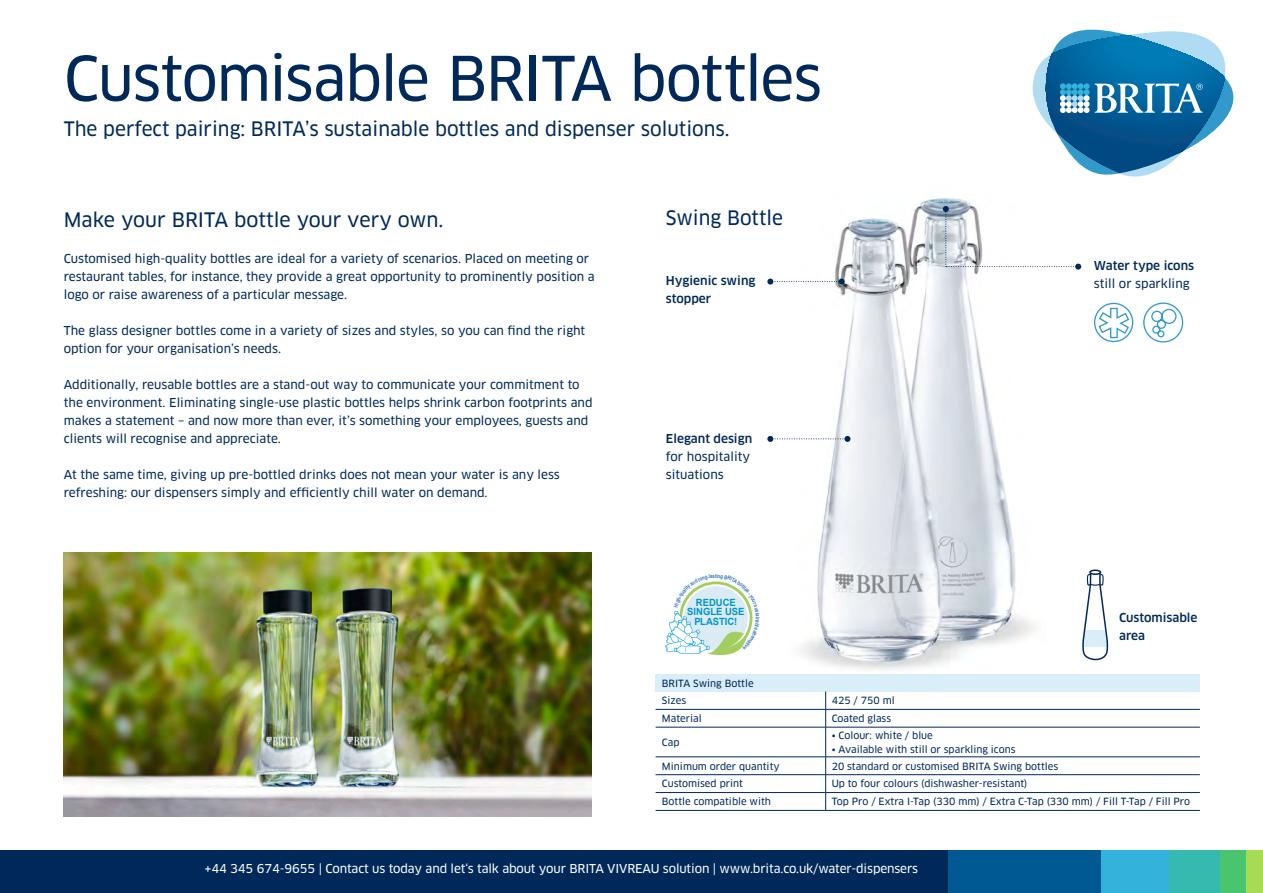
<style>
.page{position:relative;width:1263px;height:893px;background:#fff}
.page>*{position:absolute;margin:0;border:0;box-sizing:border-box;transform-origin:0 0}
.t1{font:60px "Clan Pro News";letter-spacing:-.025em;color:#00295a}
.t2{font:19.5px "Clan Pro News";color:#00295a}
.t3{font:12px/18px "Clan Pro News";color:#00295a}
.t4{font:12px "Clan Pro News";letter-spacing:-.01em;color:#fff}
.t5{font:500 12px/18px "Clan Pro";color:#00295a}
.t6{font:700 9.9px/9.4px "Arial";color:#0096cb;text-align:center;scale:.95 1}
.Tabelle_Copy_6Pt_sch{font:9.75px "Clan Pro News";color:#00295a}
.s1{font-family:"Clan Pro";font-weight:500}
</style>
<div class="page">
<img style="left:767px;top:198px;width:279px;height:498px">
<img style="left:64px;top:553px;width:527px;height:263px">
<div style="left:656px;top:674px;width:544px;height:17px;background:#daeefa"></div>
<hr style="left:656px;top:709px;width:170px;height:1px;background:#00295a">
<svg style="left:825px;top:691px;width:1px;height:36px"></svg>
<hr style="left:826px;top:709px;width:374px;height:1px;background:#00295a">
<hr style="left:656px;top:727px;width:170px;height:1px;background:#00295a">
<hr style="left:825px;top:727px;width:1px;height:30px;background:#00295a">
<hr style="left:826px;top:727px;width:374px;height:1px;background:#00295a">
<hr style="left:656px;top:757px;width:170px;height:1px;background:#00295a">
<hr style="left:826px;top:757px;width:374px;height:1px;background:#00295a">
<hr style="left:656px;top:774px;width:170px;height:1px;background:#00295a">
<hr style="left:656px;top:792px;width:170px;height:1px;background:#00295a">
<hr style="left:656px;top:810px;width:170px;height:1px;background:#00295a">
<svg style="left:825px;top:757px;width:1px;height:53px"></svg>
<hr style="left:826px;top:774px;width:374px;height:1px;background:#00295a">
<hr style="left:826px;top:792px;width:374px;height:1px;background:#00295a">
<hr style="left:826px;top:810px;width:374px;height:1px;background:#00295a">
<svg style="left:943px;top:206px;width:138px;height:64px"></svg>
<svg style="left:767px;top:279px;width:77px;height:6px"></svg>
<svg style="left:767px;top:436px;width:83px;height:6px"></svg>
<svg style="left:1094px;top:302px;width:40px;height:41px"></svg>
<svg style="left:1150px;top:308px;width:27px;height:30px"></svg>
<div style="left:1143px;top:302px;width:40px;height:40px;border:1px solid #319ac9;border-radius:50%"></div>
<div style="left:1089px;top:569px;width:12px;height:6px;border:2px solid #00295a;border-radius:50%"></div>
<svg style="left:1081px;top:571px;width:28px;height:139px"></svg>
<div style="left:0;top:850px;width:948px;height:43px;background:#00295a"></div>
<div style="left:948px;top:850px;width:153px;height:43px;background:#005992"></div>
<div style="left:1101px;top:850px;width:68px;height:43px;background:#31b3dc"></div>
<div style="left:1169px;top:850px;width:51px;height:43px;background:#36b9ae"></div>
<div style="left:1220px;top:850px;width:26px;height:43px;background:#48c56e"></div>
<div style="left:1246px;top:850px;width:17px;height:43px;background:#a7db55"></div>
<svg style="left:1033px;top:30px;width:200px;height:147px"></svg>
<svg style="left:665px;top:581px;width:88px;height:74px"></svg>
<p class="t1" style="left:64px;top:43px;width:760px">Customisable BRITA bottles</p>
<p class="t2" style="left:64px;top:117px;width:667px">The perfect pairing: BRITA’s sustainable bottles and dispenser solutions.</p>
<p class="t2" style="left:64px;top:208px;width:381px">Make your BRITA bottle your very own.</p>
<p class="t3" style="left:64px;top:249px;width:532px">Customised high-quality bottles are ideal for a variety of scenarios. Placed on meeting or restaurant tables, for instance, they provide a great opportunity to prominently position a logo or raise awareness of a particular message.</p>
<p class="t3" style="left:64px;top:321px;width:523px">The glass designer bottles come in a variety of sizes and styles, so you can find the right option for your organisation’s needs.</p>
<p class="t3" style="left:64px;top:375px;width:530px">Additionally, reusable bottles are a stand-out way to communicate your commitment to the environment. Eliminating single-use plastic bottles helps shrink carbon footprints and makes a statement – and now more than ever, it’s something your employees, guests and clients will recognise and appreciate.</p>
<p class="t3" style="left:64px;top:465px;width:498px">At the same time, giving up pre-bottled drinks does not mean your water is any less refreshing: our dispensers simply and efficiently chill water on demand.</p>
<p class="t2" style="left:666px;top:206px;width:119px">Swing Bottle</p>
<p class="t5" style="left:666px;top:272px;width:91px">Hygienic swing stopper</p>
<p class="t3" style="left:666px;top:429px;width:88px"><span class="s1">Elegant design </span>for hospitality situations</p>
<p class="t6" style="left:687px;top:598px;width:62px">REDUCE<br>SINGLE USE<br>PLASTIC!</p>
<p class="Tabelle_Copy_6Pt_sch" style="left:662px;top:677px;width:93px">BRITA Swing Bottle</p>
<p class="Tabelle_Copy_6Pt_sch" style="left:662px;top:695px;width:26px">Sizes</p>
<p class="Tabelle_Copy_6Pt_sch" style="left:832px;top:695px;width:64px">425 / 750 ml</p>
<p class="Tabelle_Copy_6Pt_sch" style="left:662px;top:713px;width:41px">Material</p>
<p class="Tabelle_Copy_6Pt_sch" style="left:832px;top:713px;width:61px">Coated glass</p>
<p class="Tabelle_Copy_6Pt_sch" style="left:662px;top:736px;width:19px">Cap</p>
<p class="Tabelle_Copy_6Pt_sch" style="left:832px;top:730px;width:103px">• Colour: white / blue</p>
<p class="Tabelle_Copy_6Pt_sch" style="left:832px;top:743px;width:185px">• Available with still or sparkling icons</p>
<p class="t3" style="left:1094px;top:257px;width:102px"><span class="s1">Water type icons </span>still or sparkling</p>
<p class="t5" style="left:1119px;top:609px;width:80px">Customisable area</p>
<p class="Tabelle_Copy_6Pt_sch" style="left:662px;top:760px;width:119px">Minimum order quantity</p>
<p class="Tabelle_Copy_6Pt_sch" style="left:832px;top:760px;width:228px">20 standard or customised BRITA Swing bottles</p>
<p class="Tabelle_Copy_6Pt_sch" style="left:662px;top:778px;width:83px">Customised print</p>
<p class="Tabelle_Copy_6Pt_sch" style="left:832px;top:778px;width:197px">Up to four colours (dishwasher-resistant)</p>
<p class="Tabelle_Copy_6Pt_sch" style="left:662px;top:796px;width:111px">Bottle compatible with</p>
<p class="Tabelle_Copy_6Pt_sch" style="left:832px;top:796px;width:360px">Top Pro / Extra I-Tap (330 mm) / Extra C-Tap (330 mm) / Fill T-Tap / Fill Pro</p>
<p class="t4" style="left:204px;top:861px;width:715px">+44 345 674-9655 | Contact us today and let‘s talk about your BRITA VIVREAU solution | www.brita.co.uk/water-dispensers</p>
</div>
